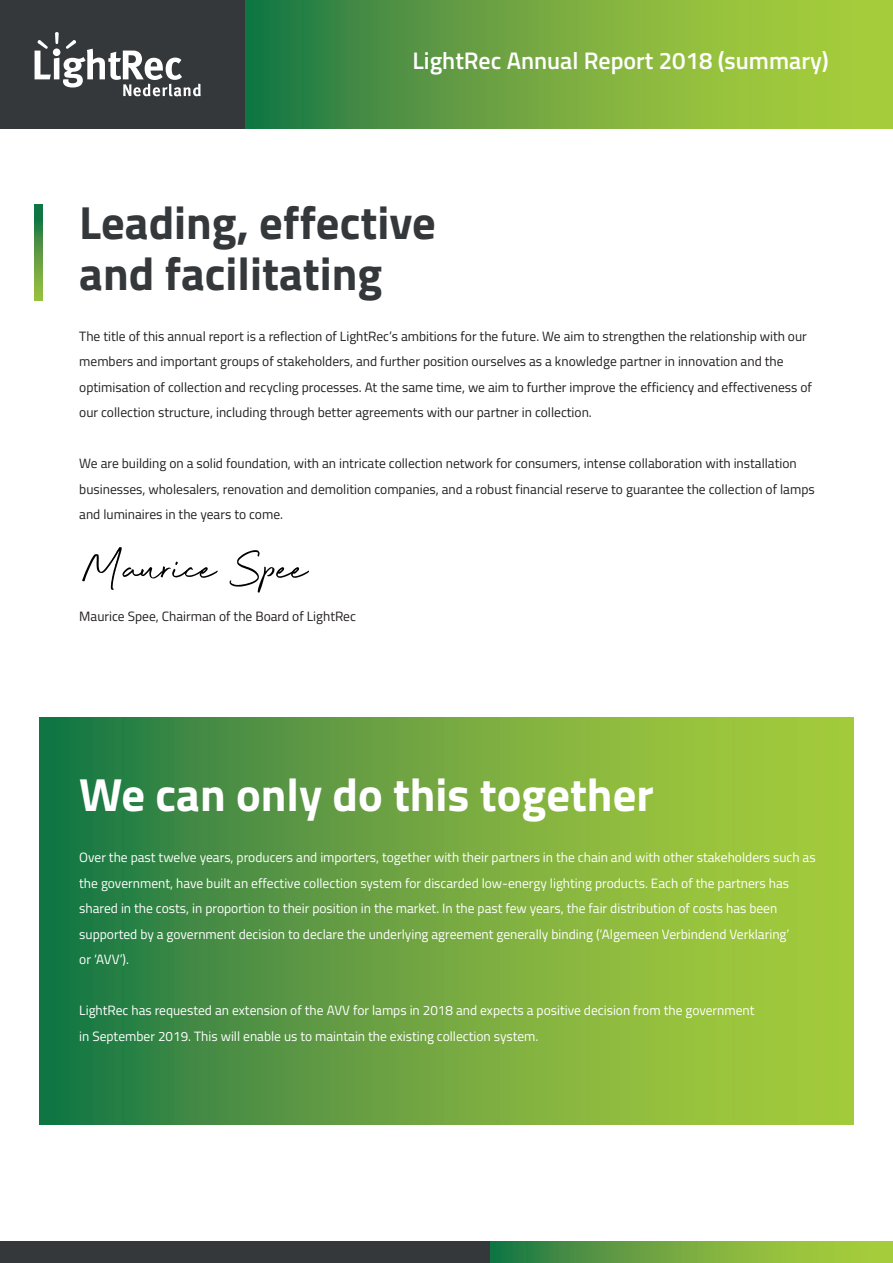
<style>
.page{position:relative;width:893px;height:1263px;background:#fff}
.page>*{position:absolute;margin:0;border:0;box-sizing:border-box;transform-origin:0 0}
.t1{font:700 46.5px/51px "Titillium Web";color:#34383b}
.t2{font:700 46.5px "Titillium Web";color:#fff}
.t3{font:600 24px "Titillium Web";color:#fff}
.t4{font:13.5px/25.5px "Titillium Web";color:#231f20}
.t5{font:13.5px/25.5px "Titillium Web";color:#fff}
</style>
<div class="page">
<svg style="left:40px;top:717px;width:813px;height:408px;background:#6ca540"></svg>
<div style="left:0;top:0;width:491px;height:129px;background:#34383b"></div>
<svg style="left:245px;top:0;width:648px;height:129px;background:#71a940"></svg>
<svg style="left:35px;top:32px;width:166px;height:64px"></svg>
<div style="left:0;top:1241px;width:893px;height:22px;background:#34383b"></div>
<svg style="left:491px;top:1241px;width:402px;height:22px;background:#71a940"></svg>
<svg style="left:82px;top:547px;width:136px;height:43px"></svg>
<svg style="left:230px;top:550px;width:79px;height:43px"></svg>
<svg style="left:35px;top:205px;width:8px;height:95px"></svg>
<h2 class="t3" style="left:412px;top:43px;width:418px">LightRec Annual Report 2018 (summary)</h2>
<h1 class="t1" style="left:79px;top:195px;width:358px">Leading, effective and facilitating</h1>
<p class="t4" style="left:79px;top:323px;width:734px">The title of this annual report is a reflection of LightRec’s ambitions for the future. We aim to strengthen the relationship with our members and important groups of stakeholders, and further position ourselves as a knowledge partner in innovation and the optimisation of collection and recycling processes. At the same time, we aim to further improve the efficiency and effectiveness of our collection structure, including through better agreements with our partner in collection.</p>
<p class="t4" style="left:79px;top:450px;width:737px">We are building on a solid foundation, with an intricate collection network for consumers, intense collaboration with installation businesses, wholesalers, renovation and demolition companies, and a robust financial reserve to guarantee the collection of lamps and luminaires in the years to come.</p>
<p class="t4" style="left:79px;top:603px;width:278px">Maurice Spee, Chairman of the Board of LightRec</p>
<h1 class="t2" style="left:79px;top:759px;width:576px">We can only do this together</h1>
<p class="t5" style="left:79px;top:844px;width:738px">Over the past twelve years, producers and importers, together with their partners in the chain and with other stakeholders such as the government, have built an effective collection system for discarded low-energy lighting products. Each of the partners has shared in the costs, in proportion to their position in the market. In the past few years, the fair distribution of costs has been supported by a government decision to declare the underlying agreement generally binding (‘Algemeen Verbindend Verklaring’<br>or ‘AVV’).</p>
<p class="t5" style="left:79px;top:997px;width:677px">LightRec has requested an extension of the AVV for lamps in 2018 and expects a positive decision from the government in September 2019. This will enable us to maintain the existing collection system.</p>
</div>
